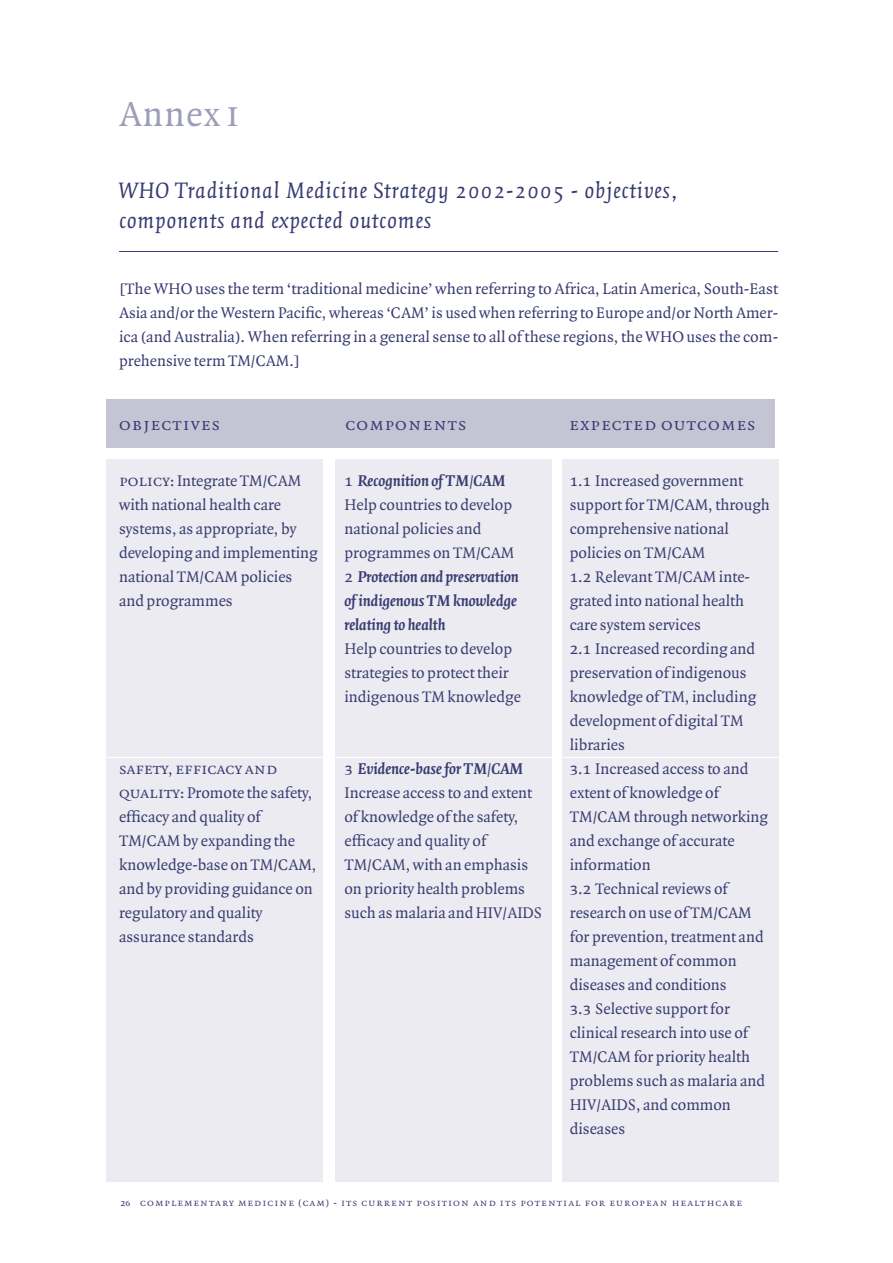
<style>
.page{position:relative;width:893px;height:1263px;background:#fff}
.page>*{position:absolute;margin:0;border:0;box-sizing:border-box;transform-origin:0 0}
.t1{font:37.5px "Quadraat";letter-spacing:.03em;color:#9c9db8}
.t2{font:italic 24px/30px "Quadraat";letter-spacing:.03em;color:#393c71}
.t3{font:18px "Quadraat Small Caps";letter-spacing:.06em;color:#393c71}
.t4{font:16.5px/24px "Quadraat";color:#393c71}
.t5{font:10.5px "Quadraat Small Caps";letter-spacing:.1em;color:#393c71}
.s1{font-family:"Quadraat Small Caps"}
.s2{font-weight:700;font-style:italic}
.s3{font-size:9.75px}
</style>
<div class="page">
<div style="left:106px;top:400px;width:669px;height:48px;background:#c4c4d4"></div>
<div style="left:106px;top:459px;width:217px;height:723px;background:#ebebf1"></div>
<div style="left:335px;top:459px;width:216px;height:723px;background:#ebebf1"></div>
<div style="left:562px;top:459px;width:217px;height:723px;background:#ebebf1"></div>
<hr style="left:98px;top:757px;width:688px;height:1px;background:#fff">
<hr style="left:119px;top:251px;width:659px;height:1px;background:#393c71">
<p class="t1" style="left:119px;top:95px;width:122px">Annex<span class="s1">i</span></p>
<p class="t2" style="left:119px;top:176px;width:560px">WHO Traditional Medicine Strategy 2002-2005 - objectives, components and expected outcomes</p>
<p class="t4" style="left:119px;top:277px;width:661px;text-align:justify">[The WHO uses the term ‘traditional medicine’ when referring to Africa, Latin America, South-East Asia and/or the Western Pacific, whereas ‘CAM’ is used when referring to Europe and/or North Amer&shy;ica (and Australia). When referring in a general sense to all of these regions, the WHO uses the com&shy;prehensive term TM/CAM.]</p>
<p class="t3" style="left:119px;top:415px;width:102px">objectives</p>
<p class="t3" style="left:346px;top:415px;width:122px">components</p>
<p class="t3" style="left:569px;top:415px;width:188px">expected outcomes</p>
<p class="t4" style="left:119px;top:469px;width:200px"><span class="s1">policy</span>: Integrate TM/CAM with national health care systems, as appropriate, by developing and implementing national TM/CAM policies and programmes</p>
<p class="t4" style="left:119px;top:757px;width:199px"><span class="s1">safety, efficacy and quality:</span> Promote the safety, efficacy and quality of<br>TM/CAM by expanding the knowledge-base on TM/CAM, and by providing guidance on regulatory and quality assurance standards</p>
<p class="t4" style="left:344px;top:469px;width:178px"><span class="s1">1</span> <span class="s2">Recognition ofTM/CAM<br></span>Help countries to develop national policies and programmes on TM/CAM<br><span class="s1">2</span> <span class="s2">Protection and preservation of indigenousTM knowledge relating to health<br></span>Help countries to develop strategies to protect their indigenous TM knowledge</p>
<p class="t4" style="left:344px;top:757px;width:199px"><span class="s1">3</span> <span class="s2">Evidence-baseforTM/CAM<br></span>Increase access to and extent of knowledge of the safety, efficacy and quality of<br>TM/CAM, with an emphasis on priority health problems such as malaria and HIV/AIDS</p>
<p class="t4" style="left:570px;top:469px;width:202px"><span class="s1">1.1</span> Increased government support for TM/CAM, through comprehensive national policies on TM/CAM<br><span class="s1">1.2</span> Relevant TM/CAM inte&shy;grated into national health care system services<br><span class="s1">2.1</span> Increased recording and preservation of indigenous knowledge of TM, including development of digital TM libraries<br><span class="s1">3.1</span> Increased access to and extent of knowledge of<br>TM/CAM through networking and exchange of accurate information<br><span class="s1">3.2</span> Technical reviews of research on use of TM/CAM for prevention, treatment and management of common diseases and conditions<br><span class="s1">3.3</span> Selective support for clinical research into use of<br>TM/CAM for priority health problems such as malaria and<br>HIV/AIDS, and common diseases</p>
<p class="t5" style="left:121px;top:1197px;width:623px"><span class="s3">26</span> complementary medicine (cam) - its current position and its potential for european healthcare</p>
</div>
